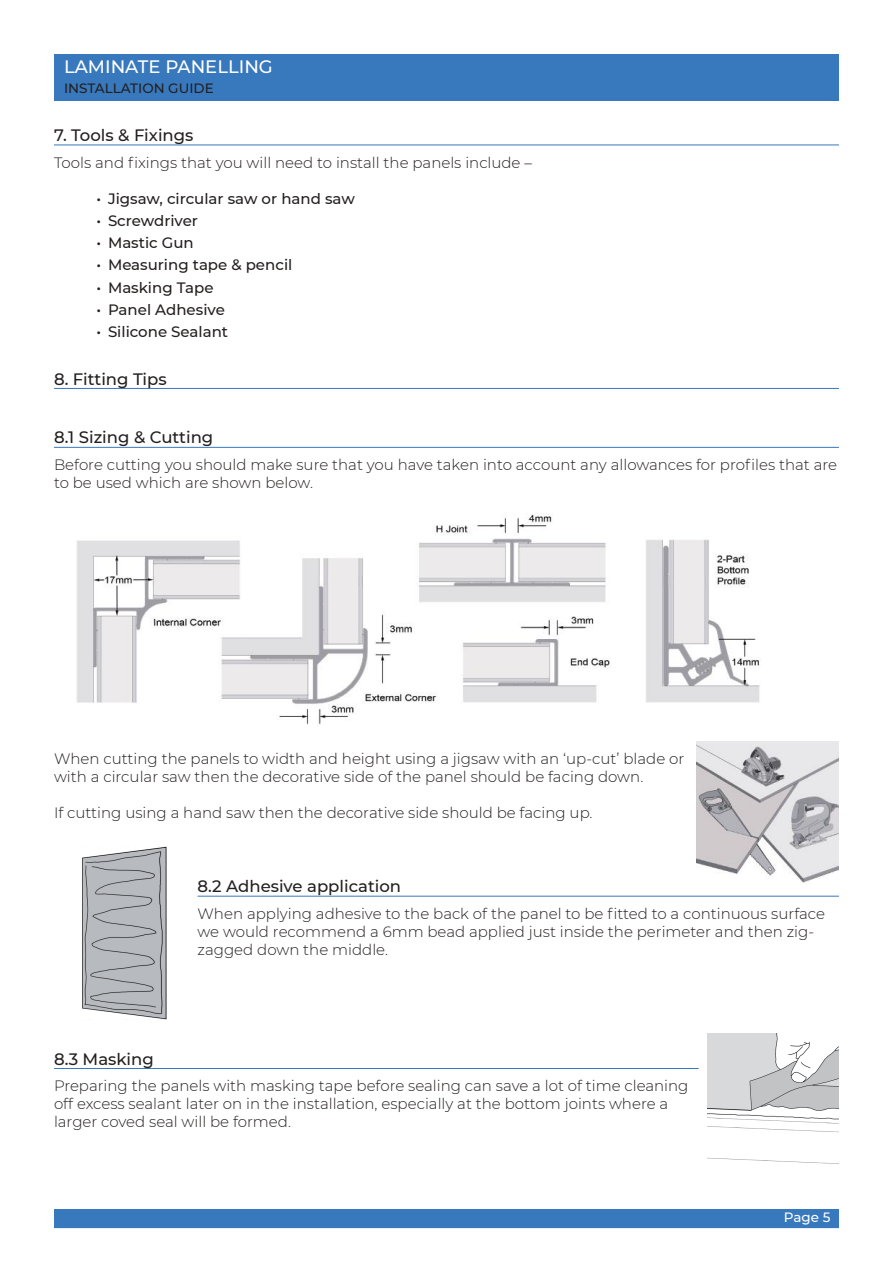
<style>
.page{position:relative;width:893px;height:1263px;background:#fff}
.page>*{position:absolute;margin:0;border:0;box-sizing:border-box;transform-origin:0 0}
.t1{font:500 18px "Montserrat";color:#fff}
.t2{font:500 16.5px "Montserrat";color:#241f1f}
.t3{font:300 15px/18px "Montserrat";color:#241f1f}
.t4{font:500 15px "Montserrat";color:#241f1f}
.t5{font:500 13.5px "Montserrat";color:#241f1f}
.t6{font:500 13.5px "Montserrat";color:#fff}
</style>
<div class="page">
<div style="left:55px;top:55px;width:783px;height:45px;background:#3878bc"></div>
<div style="left:54px;top:54px;width:785px;height:47px;border:2px solid #3878bc"></div>
<div style="left:54px;top:1209px;width:785px;height:19px;background:#3878bc"></div>
<hr style="left:54px;top:145px;width:785px;height:1px;background:#3878bc">
<hr style="left:54px;top:388px;width:785px;height:1px;background:#3878bc">
<hr style="left:54px;top:447px;width:785px;height:1px;background:#3878bc">
<hr style="left:198px;top:896px;width:641px;height:1px;background:#3878bc">
<hr style="left:54px;top:1068px;width:645px;height:1px;background:#3878bc">
<img style="left:76px;top:515px;width:685px;height:210px">
<img style="left:697px;top:741px;width:142px;height:142px">
<img style="left:707px;top:1033px;width:132px;height:131px">
<img style="left:82px;top:846px;width:85px;height:174px">
<p class="t1" style="left:64px;top:54px;width:210px">LAMINATE PANELLING</p>
<p class="t5" style="left:64px;top:79px;width:151px">INSTALLATION GUIDE</p>
<p class="t2" style="left:54px;top:124px;width:141px">7. Tools &amp; Fixings</p>
<p class="t3" style="left:54px;top:153px;width:479px">Tools and fixings that you will need to install the panels include –</p>
<p class="t4" style="left:97px;top:188px;width:260px">• Jigsaw, circular saw or hand saw</p>
<p class="t4" style="left:97px;top:210px;width:103px">• Screwdriver</p>
<p class="t4" style="left:97px;top:232px;width:99px">• Mastic Gun</p>
<p class="t4" style="left:97px;top:254px;width:197px">• Measuring tape &amp; pencil</p>
<p class="t4" style="left:97px;top:277px;width:119px">• Masking Tape</p>
<p class="t4" style="left:97px;top:299px;width:130px">• Panel Adhesive</p>
<p class="t4" style="left:97px;top:321px;width:133px">• Silicone Sealant</p>
<p class="t2" style="left:54px;top:367px;width:114px">8. Fitting Tips</p>
<p class="t2" style="left:54px;top:426px;width:161px">8.1 Sizing &amp; Cutting</p>
<p class="t3" style="left:54px;top:455px;width:785px">Before cutting you should make sure that you have taken into account any allowances for profiles that are to be used which are shown below.</p>
<p class="t3" style="left:54px;top:750px;width:632px">When cutting the panels to width and height using a jigsaw with an ‘up-cut’ blade or with a circular saw then the decorative side of the panel should be facing down.</p>
<p class="t3" style="left:54px;top:804px;width:540px">If cutting using a hand saw then the decorative side should be facing up.</p>
<p class="t2" style="left:198px;top:875px;width:205px">8.2 Adhesive application</p>
<p class="t3" style="left:198px;top:904px;width:629px">When applying adhesive to the back of the panel to be fitted to a continuous surface we would recommend a 6mm bead applied just inside the perimeter and then zig&shy;zagged down the middle.</p>
<p class="t2" style="left:54px;top:1047px;width:101px">8.3 Masking</p>
<p class="t3" style="left:54px;top:1076px;width:636px">Preparing the panels with masking tape before sealing can save a lot of time cleaning off excess sealant later on in the installation, especially at the bottom joints where a larger coved seal will be formed.</p>
<p class="t6" style="left:784px;top:1208px;width:48px">Page 5</p>
</div>
